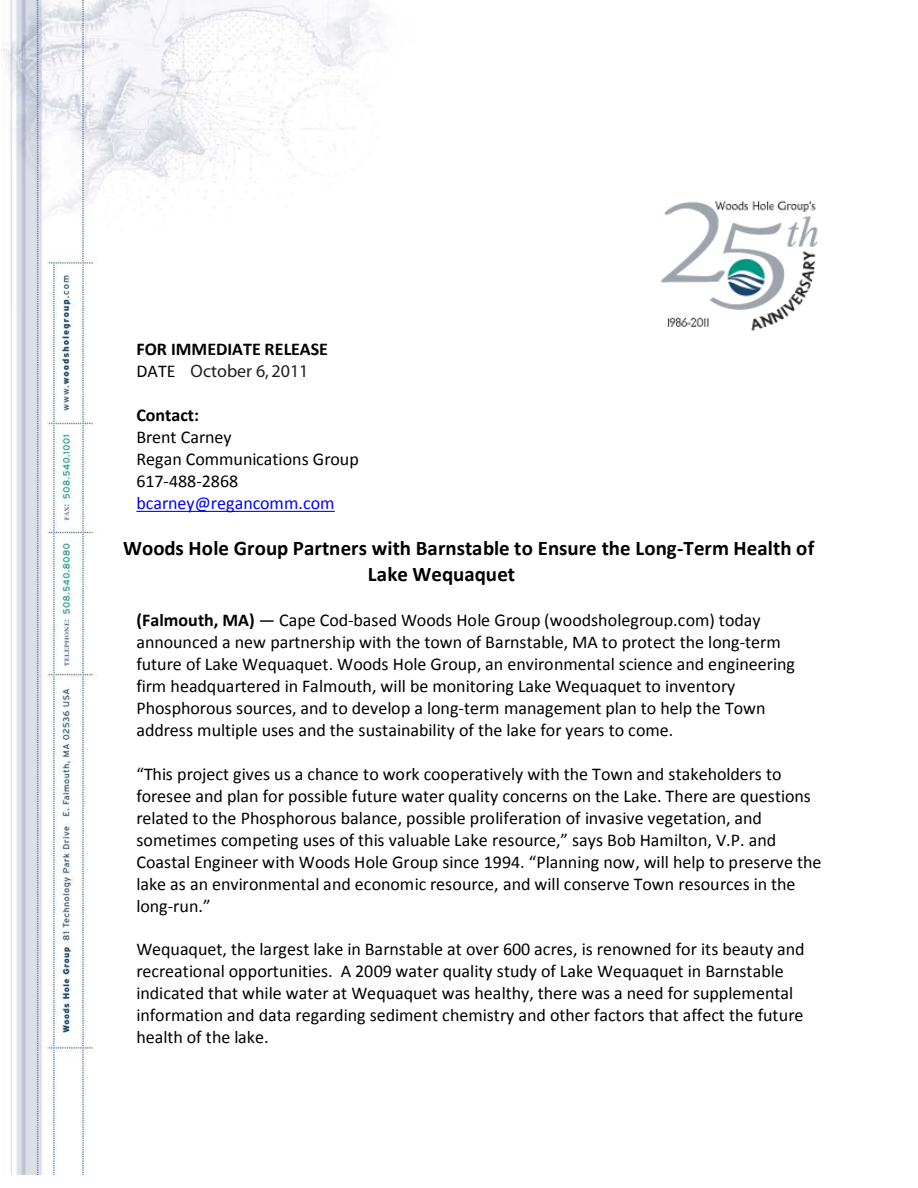
<style>
.page{position:relative;width:918px;height:1188px;background:#fff}
.page>*{position:absolute;margin:0;border:0;box-sizing:border-box;transform-origin:0 0}
.t1{font:700 20.85px/25.5px "Calibri";color:#000}
.t2{font:18px/21.9px "Calibri";color:#000}
.t3{font:700 18px/21.9px "Calibri";color:#000}
.t4{font:18px "Myriad";color:#231f20}
.s1{font-weight:400}
.s2{font-weight:700}
.s3{color:#00f}
</style>
<div class="page">
<img style="left:3px;top:0;width:383px;height:1175px">
<img style="left:661px;top:200px;width:157px;height:131px">
<hr style="left:136px;top:511px;width:199px;height:1px;background:#00f">
<p class="t3" style="left:136px;top:337px;width:193px">FOR IMMEDIATE RELEASE<br><span class="s1">DATE</span></p>
<p class="t2" style="left:136px;top:403px;width:224px"><span class="s2">Contact:<br></span>Brent Carney<br>Regan Communications Group<br>617-488-2868 <span class="s3">bcarney@regancomm.com</span></p>
<p class="t1" style="left:368px;top:534px;width:448px;text-indent:-245px">Woods Hole Group Partners with Barnstable to Ensure the Long-Term Health of<br>Lake Wequaquet</p>
<p class="t2" style="left:136px;top:608px;width:660px"><span class="s2">(Falmouth, MA)</span> — Cape Cod-based Woods Hole Group (woodsholegroup.com) today announced a new partnership with the town of Barnstable, MA to protect the long-term future of Lake Wequaquet. Woods Hole Group, an environmental science and engineering firm headquartered in Falmouth, will be monitoring Lake Wequaquet to inventory Phosphorous sources, and to develop a long-term management plan to help the Town address multiple uses and the sustainability of the lake for years to come.</p>
<p class="t2" style="left:136px;top:762px;width:687px">“This project gives us a chance to work cooperatively with the Town and stakeholders to foresee and plan for possible future water quality concerns on the Lake. There are questions related to the Phosphorous balance, possible proliferation of invasive vegetation, and sometimes competing uses of this valuable Lake resource,” says Bob Hamilton, V.P. and Coastal Engineer with Woods Hole Group since 1994. “Planning now, will help to preserve the lake as an environmental and economic resource, and will conserve Town resources in the long-run.”</p>
<p class="t2" style="left:136px;top:938px;width:670px">Wequaquet, the largest lake in Barnstable at over 600 acres, is renowned for its beauty and recreational opportunities. A 2009 water quality study of Lake Wequaquet in Barnstable indicated that while water at Wequaquet was healthy, there was a need for supplemental information and data regarding sediment chemistry and other factors that affect the future health of the lake.</p>
<p class="t4" style="left:190px;top:362px;width:119px">October 6, 2011</p>
</div>
